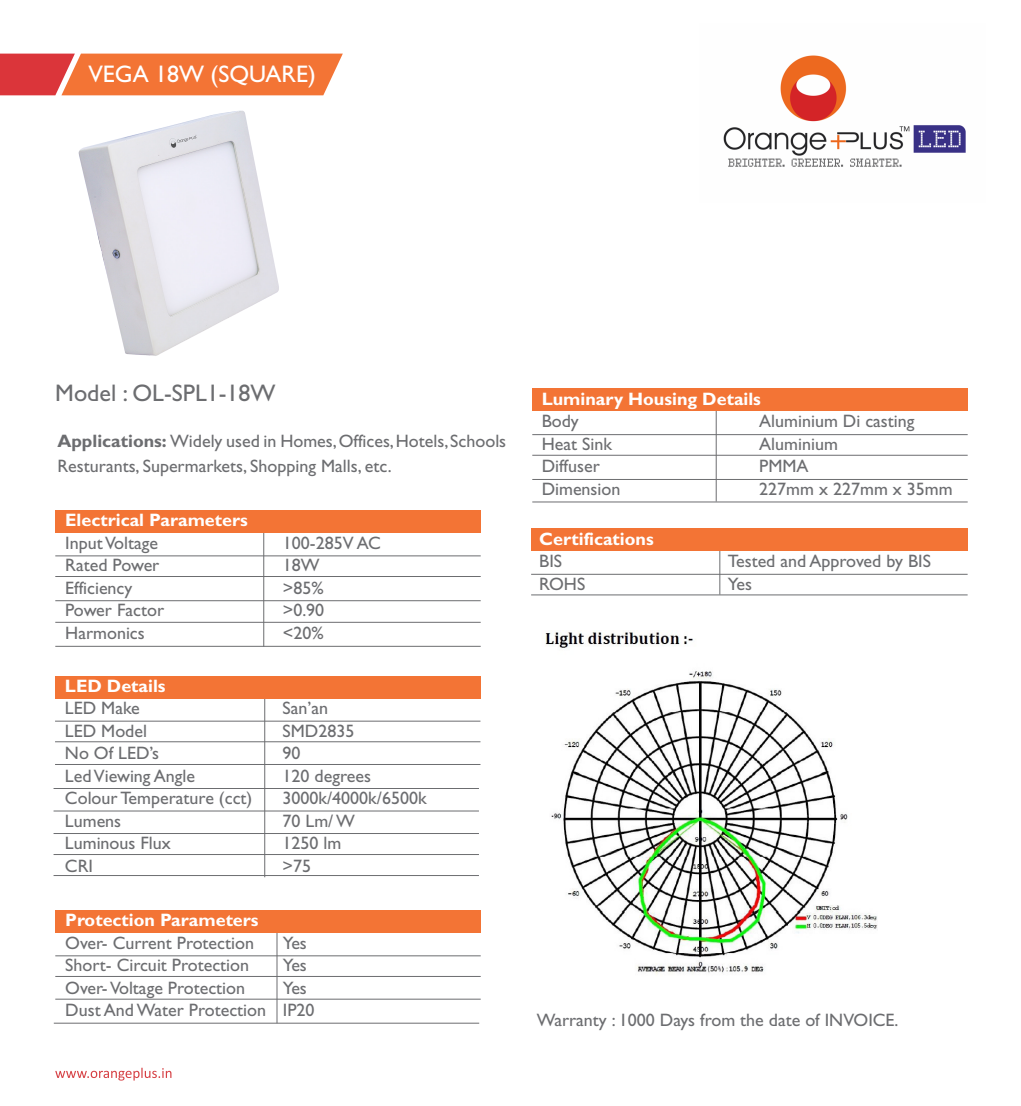
<style>
.page{position:relative;width:1021px;height:1106px;background:#fff}
.page>*{position:absolute;margin:0;border:0;box-sizing:border-box;transform-origin:0 0}
.t1{font:24px "Gill Sans";color:#6c6d70}
.t2{font:24px "Gill Sans";color:#fff}
.t3{font:18px/22.5px "Gill Sans";color:#6c6d70}
.t4{font:700 18px/22.5px "Gill Sans";color:#fff}
.s1{font-weight:700}
.s2{font-weight:400;color:#6c6d70}
.s3{font-weight:700;color:#fff}
</style>
<div class="page">
<hr style="left:55px;top:555px;width:425px;height:1px;background:#6c6d70">
<hr style="left:263px;top:532px;width:1px;height:114px;background:#6c6d70">
<hr style="left:264px;top:699px;width:1px;height:178px;background:#6c6d70">
<hr style="left:55px;top:576px;width:425px;height:1px;background:#6c6d70">
<hr style="left:55px;top:600px;width:425px;height:1px;background:#6c6d70">
<hr style="left:55px;top:622px;width:425px;height:1px;background:#6c6d70">
<hr style="left:55px;top:646px;width:425px;height:1px;background:#6c6d70">
<div style="left:55px;top:509px;width:425px;height:23px;background:#f37435"></div>
<svg style="left:55px;top:1067px;width:116px;height:13px"></svg>
<hr style="left:55px;top:720px;width:425px;height:1px;background:#6c6d70">
<hr style="left:55px;top:741px;width:425px;height:1px;background:#6c6d70">
<hr style="left:55px;top:764px;width:425px;height:1px;background:#6c6d70">
<hr style="left:54px;top:788px;width:425px;height:1px;background:#6c6d70">
<hr style="left:54px;top:810px;width:425px;height:1px;background:#6c6d70">
<hr style="left:54px;top:833px;width:425px;height:1px;background:#6c6d70">
<hr style="left:54px;top:854px;width:425px;height:1px;background:#6c6d70">
<hr style="left:54px;top:875px;width:425px;height:1px;background:#6c6d70">
<div style="left:55px;top:676px;width:425px;height:23px;background:#f37435"></div>
<hr style="left:276px;top:932px;width:1px;height:91px;background:#6c6d70">
<hr style="left:55px;top:955px;width:425px;height:1px;background:#6c6d70">
<hr style="left:55px;top:976px;width:425px;height:1px;background:#6c6d70">
<hr style="left:55px;top:998px;width:425px;height:1px;background:#6c6d70">
<hr style="left:54px;top:1022px;width:425px;height:1px;background:#6c6d70">
<div style="left:55px;top:909px;width:425px;height:23px;background:#f37435"></div>
<hr style="left:532px;top:434px;width:435px;height:1px;background:#6c6d70">
<hr style="left:715px;top:410px;width:1px;height:91px;background:#6c6d70">
<hr style="left:532px;top:455px;width:435px;height:1px;background:#6c6d70">
<hr style="left:532px;top:479px;width:435px;height:1px;background:#6c6d70">
<hr style="left:532px;top:501px;width:435px;height:1px;background:#6c6d70">
<div style="left:532px;top:388px;width:435px;height:23px;background:#f37435"></div>
<hr style="left:531px;top:574px;width:436px;height:1px;background:#6c6d70">
<hr style="left:719px;top:550px;width:1px;height:44px;background:#6c6d70">
<hr style="left:531px;top:594px;width:436px;height:1px;background:#6c6d70">
<div style="left:531px;top:528px;width:436px;height:23px;background:#f37435"></div>
<img style="left:723px;top:55px;width:243px;height:112px">
<img style="left:545px;top:630px;width:332px;height:344px">
<img style="left:78px;top:110px;width:201px;height:246px">
<svg style="left:0;top:54px;width:343px;height:41px"></svg>
<p class="t2" style="left:88px;top:60px;width:229px">VEGA 18W (SQUARE)</p>
<p class="t1" style="left:55px;top:379px;width:222px">Model : OL-SPL1-18W</p>
<p class="t3" style="left:57px;top:429px;width:450px;line-height:24.6px"><span class="s1">Applications:</span> Widely used in Homes, Offices, Hotels, Schools<br>Resturants, Supermarkets, Shopping Malls, etc.</p>
<p class="t4" style="left:65px;top:508px;width:184px">Electrical Parameters<br><span class="s2">Input Voltage</span></p>
<p class="t3" style="left:283px;top:531px;width:99px">100-285V AC</p>
<p class="t3" style="left:65px;top:553px;width:96px">Rated Power</p>
<p class="t3" style="left:283px;top:553px;width:38px">18W</p>
<p class="t3" style="left:65px;top:576px;width:69px">Efficiency</p>
<p class="t3" style="left:283px;top:576px;width:42px">&gt;85%</p>
<p class="t3" style="left:65px;top:598px;width:100px">Power Factor</p>
<p class="t3" style="left:283px;top:598px;width:43px">&gt;0.90</p>
<p class="t3" style="left:65px;top:621px;width:81px">Harmonics</p>
<p class="t3" style="left:283px;top:621px;width:42px">&lt;20%</p>
<p class="t4" style="left:65px;top:674px;width:102px">LED Details<br><span class="s2">LED Make</span></p>
<p class="t3" style="left:282px;top:697px;width:47px">San’an</p>
<p class="t3" style="left:65px;top:719px;width:84px">LED Model</p>
<p class="t3" style="left:282px;top:719px;width:73px">SMD2835</p>
<p class="t3" style="left:65px;top:742px;width:96px">No Of LED’s</p>
<p class="t3" style="left:282px;top:742px;width:19px">90</p>
<p class="t3" style="left:65px;top:764px;width:132px">Led Viewing Angle</p>
<p class="t3" style="left:282px;top:764px;width:90px">120 degrees</p>
<p class="t3" style="left:65px;top:787px;width:189px">Colour Temperature (cct)</p>
<p class="t3" style="left:282px;top:787px;width:145px">3000k/4000k/6500k</p>
<p class="t3" style="left:65px;top:809px;width:58px">Lumens</p>
<p class="t3" style="left:282px;top:809px;width:74px">70 Lm/ W</p>
<p class="t3" style="left:65px;top:832px;width:107px">Luminous Flux</p>
<p class="t3" style="left:282px;top:832px;width:60px">1250 lm</p>
<p class="t3" style="left:65px;top:854px;width:30px">CRI</p>
<p class="t3" style="left:282px;top:854px;width:30px">&gt;75</p>
<p class="t3" style="left:65px;top:909px;width:195px"><span class="s3">Protection Parameters<br></span>Over- Current Protection</p>
<p class="t3" style="left:283px;top:931px;width:26px">Yes</p>
<p class="t3" style="left:65px;top:954px;width:185px">Short- Circuit Protection</p>
<p class="t3" style="left:283px;top:954px;width:26px">Yes</p>
<p class="t3" style="left:65px;top:976px;width:181px">Over- Voltage Protection</p>
<p class="t3" style="left:65px;top:976px;width:251px;text-indent:217px">Yes<br>Dust And Water Protection IP20</p>
<p class="t4" style="left:541px;top:387px;width:221px">Luminary Housing Details<br><span class="s2">Body</span></p>
<p class="t3" style="left:759px;top:410px;width:157px">Aluminium Di casting</p>
<p class="t3" style="left:541px;top:432px;width:72px">Heat Sink</p>
<p class="t3" style="left:759px;top:432px;width:80px">Aluminium</p>
<p class="t3" style="left:541px;top:455px;width:60px">Diffuser</p>
<p class="t3" style="left:759px;top:455px;width:51px">PMMA</p>
<p class="t3" style="left:541px;top:477px;width:80px">Dimension</p>
<p class="t3" style="left:759px;top:477px;width:195px">227mm x 227mm x 35mm</p>
<p class="t4" style="left:539px;top:527px;width:116px">Certifications<br><span class="s2">BIS</span></p>
<p class="t3" style="left:718px;top:549px;width:214px">ΦΦTested and Approved by BIS</p>
<p class="t3" style="left:539px;top:572px;width:47px">ROHS</p>
<p class="t3" style="left:718px;top:572px;width:36px">ΦΦYes</p>
<p class="t3" style="left:536px;top:1008px;width:363px">Warranty : 1000 Days from the date of INVOICE.</p>
</div>
